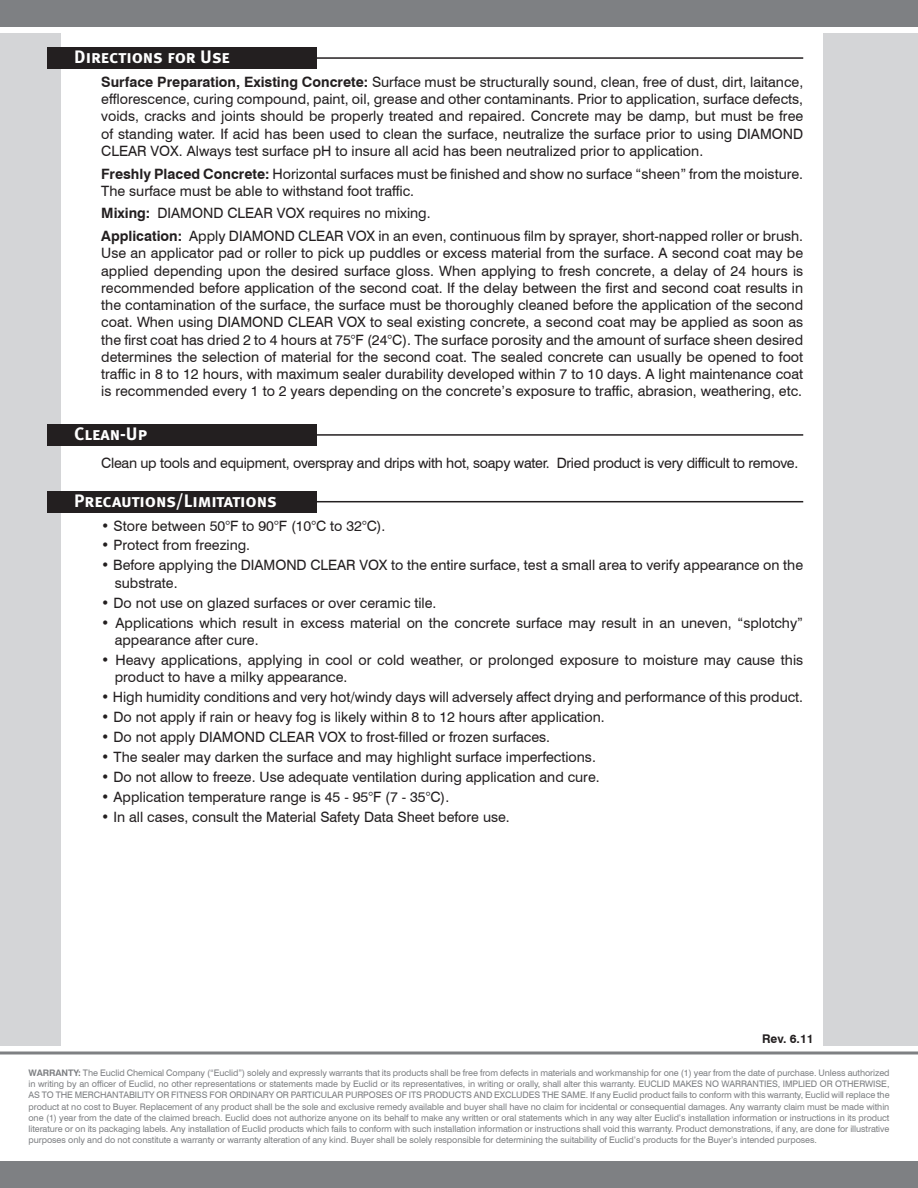
<style>
.page{position:relative;width:918px;height:1188px;background:#fff}
.page>*{position:absolute;margin:0;border:0;box-sizing:border-box;transform-origin:0 0}
.SubHeading{font:18px "Meta Bold Caps";letter-spacing:-.005em;color:#fff}
.Body_Copy{font:14.25px/17.2px "Swiss 721 BT";color:#231f20;text-align:justify}
.Bullet_Copy{font:14.25px/17.2px "Swiss 721 BT";color:#231f20}
.Body_Copy-2{font:14.25px "Swiss 721 BT";letter-spacing:-.02em;color:#231f20}
.Bullet_Copy-2{font:700 12px "Swiss 721 BT";color:#231f20}
.t1{font:9px/11.2px "Swiss 721 BT";letter-spacing:-.01em;color:#7e8083;text-align:justify}
.s1{font-weight:700}
</style>
<div class="page">
<div style="left:0;top:34px;width:61px;height:1012px;background:#d4d5d7"></div>
<div style="left:0;top:0;width:918px;height:27px;background:#7e8083"></div>
<div style="left:824px;top:34px;width:94px;height:1012px;background:#d4d5d7"></div>
<div style="left:0;top:1161px;width:918px;height:27px;background:#7e8083"></div>
<hr style="left:0;top:1052px;width:918px;height:2px;background:#7e8083">
<div style="left:47px;top:47px;width:270px;height:22px;background:#231f20"></div>
<hr style="left:306px;top:57px;width:497px;height:2px;background:#231f20">
<div style="left:47px;top:491px;width:270px;height:22px;background:#231f20"></div>
<hr style="left:306px;top:501px;width:497px;height:1px;background:#231f20">
<div style="left:47px;top:424px;width:270px;height:22px;background:#231f20"></div>
<hr style="left:306px;top:434px;width:497px;height:2px;background:#231f20">
<p class="SubHeading" style="left:74px;top:46px;width:157px">Directions for Use</p>
<p class="Body_Copy" style="left:101px;top:73px;width:704px"><span class="s1">Surface Preparation, Existing Concrete:</span> Surface must be structurally sound, clean, free of dust, dirt, laitance, efflorescence, curing compound, paint, oil, grease and other contaminants. Prior to application, surface defects, voids, cracks and joints should be properly treated and repaired. Concrete may be damp, but must be free of standing water. If acid has been used to clean the surface, neutralize the surface prior to using DIAMOND CLEAR VOX. Always test surface pH to insure all acid has been neutralized prior to application.</p>
<p class="Body_Copy" style="left:101px;top:165px;width:703px"><span class="s1">Freshly Placed Concrete:</span> Horizontal surfaces must be finished and show no surface “sheen” from the moisture.<br>The surface must be able to withstand foot traffic.</p>
<p class="Body_Copy" style="left:101px;top:205px;width:331px"><span class="s1">Mixing:</span> DIAMOND CLEAR VOX requires no mixing.</p>
<p class="Body_Copy" style="left:101px;top:227px;width:704px"><span class="s1">Application:</span> Apply DIAMOND CLEAR VOX in an even, continuous film by sprayer, short-napped roller or brush.<br>Use an applicator pad or roller to pick up puddles or excess material from the surface. A second coat may be applied depending upon the desired surface gloss. When applying to fresh concrete, a delay of 24 hours is recommended before application of the second coat. If the delay between the first and second coat results in the contamination of the surface, the surface must be thoroughly cleaned before the application of the second coat. When using DIAMOND CLEAR VOX to seal existing concrete, a second coat may be applied as soon as the first coat has dried 2 to 4 hours at 75°F (24°C). The surface porosity and the amount of surface sheen desired determines the selection of material for the second coat. The sealed concrete can usually be opened to foot traffic in 8 to 12 hours, with maximum sealer durability developed within 7 to 10 days. A light maintenance coat is recommended every 1 to 2 years depending on the concrete’s exposure to traffic, abrasion, weathering, etc.</p>
<p class="SubHeading" style="left:74px;top:423px;width:74px">Clean-Up</p>
<p class="Body_Copy-2" style="left:101px;top:455px;width:699px">Clean up tools and equipment, overspray and drips with hot, soapy water. Dried product is very difficult to remove.</p>
<p class="SubHeading" style="left:74px;top:490px;width:204px">Precautions/Limitations</p>
<p class="Bullet_Copy" style="left:101px;top:517px;width:286px">• Store between 50°F to 90°F (10°C to 32°C).</p>
<p class="Bullet_Copy" style="left:101px;top:537px;width:150px">• Protect from freezing.</p>
<p class="Bullet_Copy" style="left:115px;top:557px;width:690px;text-indent:-13px">• Before applying the DIAMOND CLEAR VOX to the entire surface, test a small area to verify appearance on the substrate.</p>
<p class="Bullet_Copy" style="left:101px;top:594px;width:337px">• Do not use on glazed surfaces or over ceramic tile.</p>
<p class="Bullet_Copy" style="left:115px;top:614px;width:690px;text-indent:-13px">• Applications which result in excess material on the concrete surface may result in an uneven, “splotchy” appearance after cure.</p>
<p class="Bullet_Copy" style="left:115px;top:651px;width:690px;text-indent:-13px">• Heavy applications, applying in cool or cold weather, or prolonged exposure to moisture may cause this product to have a milky appearance.</p>
<p class="Bullet_Copy" style="left:101px;top:688px;width:703px">• High humidity conditions and very hot/windy days will adversely affect drying and performance of this product.</p>
<p class="Bullet_Copy" style="left:101px;top:708px;width:505px">• Do not apply if rain or heavy fog is likely within 8 to 12 hours after application.</p>
<p class="Bullet_Copy" style="left:101px;top:728px;width:450px">• Do not apply DIAMOND CLEAR VOX to frost-filled or frozen surfaces.</p>
<p class="Bullet_Copy" style="left:101px;top:748px;width:496px">• The sealer may darken the surface and may highlight surface imperfections.</p>
<p class="Bullet_Copy" style="left:101px;top:768px;width:500px">• Do not allow to freeze. Use adequate ventilation during application and cure.</p>
<p class="Bullet_Copy" style="left:101px;top:788px;width:350px">• Application temperature range is 45 - 95°F (7 - 35°C).</p>
<p class="Bullet_Copy" style="left:101px;top:808px;width:410px">• In all cases, consult the Material Safety Data Sheet before use.</p>
<p class="Bullet_Copy-2" style="left:762px;top:1032px;width:53px">Rev. 6.11</p>
<p class="t1" style="left:28px;top:1067px;width:863px"><span class="s1">WARRANTY:</span> The Euclid Chemical Company (“Euclid”) solely and expressly warrants that its products shall be free from defects in materials and workmanship for one (1) year from the date of purchase. Unless authorized in writing by an officer of Euclid, no other representations or statements made by Euclid or its representatives, in writing or orally, shall alter this warranty. EUCLID MAKES NO WARRANTIES, IMPLIED OR OTHERWISE, AS TO THE MERCHANTABILITY OR FITNESS FOR ORDINARY OR PARTICULAR PURPOSES OF ITS PRODUCTS AND EXCLUDES THE SAME. If any Euclid product fails to conform with this warranty, Euclid will replace the product at no cost to Buyer. Replacement of any product shall be the sole and exclusive remedy available and buyer shall have no claim for incidental or consequential damages. Any warranty claim must be made within one (1) year from the date of the claimed breach. Euclid does not authorize anyone on its behalf to make any written or oral statements which in any way alter Euclid’s installation information or instructions in its product literature or on its packaging labels. Any installation of Euclid products which fails to conform with such installation information or instructions shall void this warranty. Product demonstrations, if any, are done for illustrative purposes only and do not constitute a warranty or warranty alteration of any kind. Buyer shall be solely responsible for determining the suitability of Euclid’s products for the Buyer’s intended purposes.</p>
</div>
